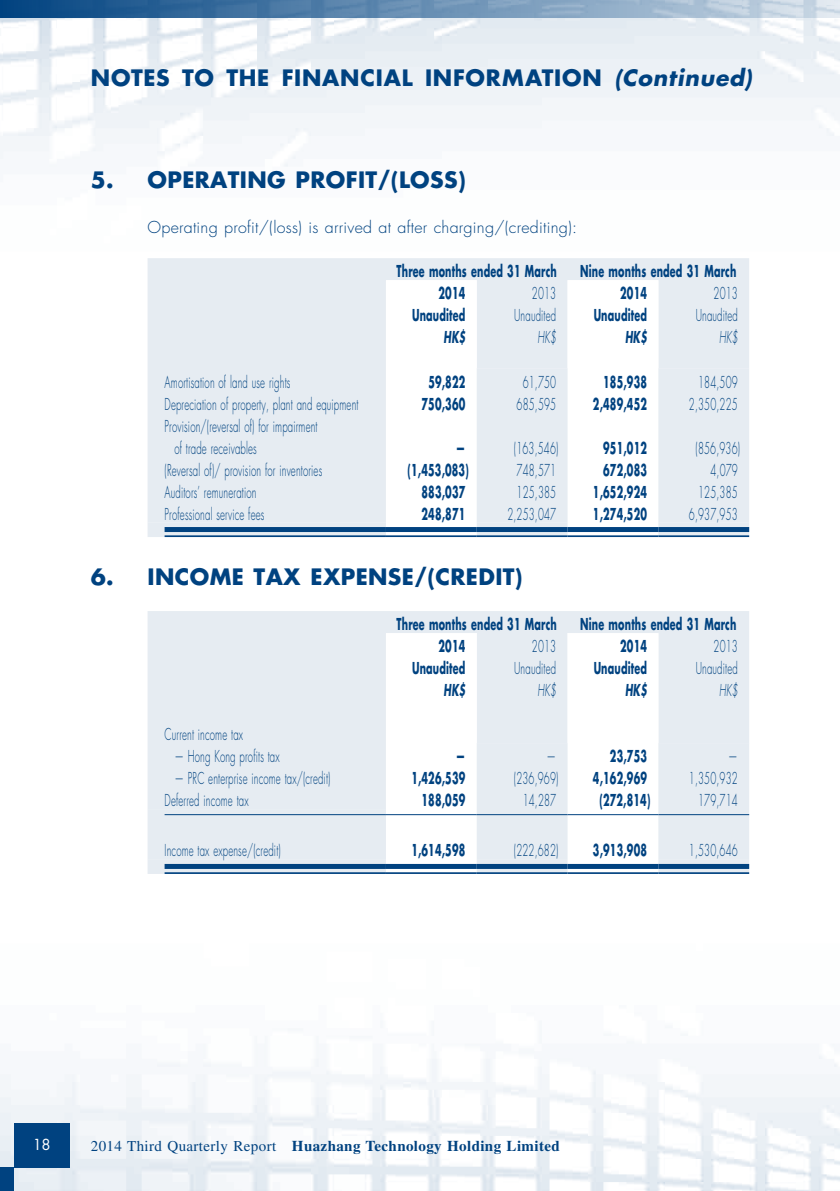
<style>
.page{position:relative;width:840px;height:1191px;background:#fff}
.page>*{position:absolute;margin:0;border:0;box-sizing:border-box;transform-origin:0 0}
.t1{font:700 22px "Futura Std";letter-spacing:.02em;color:#004280}
.t2{font:300 16px/22px "Futura Std";letter-spacing:.015em;color:#004280;scale:.6 1}
.t3{font:700 16px "Futura Std";letter-spacing:.015em;color:#004280;scale:.6 1}
.t4{font:300 16px "Futura Std";letter-spacing:.015em;color:#004280}
.t5{font:italic 700 16px "Futura Std";letter-spacing:.015em;color:#004280;scale:.6 1}
.t6{font:italic 300 16px "Futura Std";letter-spacing:.015em;color:#004280;scale:.6 1}
.t7{font:700 15px "Times LT Std";letter-spacing:.025em;color:#004280}
.t8{font:14.8px "Futura Std";color:#fff}
.s1{font-style:italic}
.s2{font-weight:400}
</style>
<div class="page">
<img style="left:0;top:18px;width:839px;height:1173px">
<div style="left:14px;top:1123px;width:56px;height:44px;background:#004280"></div>
<div style="left:0;top:1167px;width:14px;height:24px;background:#004280"></div>
<svg style="left:0;top:0;width:839px;height:18px;background:#6990b4"></svg>
<svg style="left:839px;top:0;width:1px;height:18px"></svg>
<div style="left:147px;top:258px;width:601px;height:264px;background:#e6ecf2"></div>
<svg style="left:386px;top:280px;width:272px;height:242px"></svg>
<svg style="left:476px;top:368px;width:272px;height:154px;fill:#e6ecf2"></svg>
<svg style="left:147px;top:522px;width:601px;height:15px"></svg>
<div style="left:164px;top:527px;width:222px;height:5px;background:#004280"></div>
<hr style="left:164px;top:535px;width:222px;height:2px;background:#004280">
<div style="left:386px;top:527px;width:90px;height:5px;background:#004280"></div>
<hr style="left:386px;top:535px;width:90px;height:2px;background:#004280">
<div style="left:476px;top:527px;width:91px;height:5px;background:#004280"></div>
<hr style="left:476px;top:535px;width:91px;height:2px;background:#004280">
<div style="left:567px;top:527px;width:91px;height:5px;background:#004280"></div>
<hr style="left:567px;top:535px;width:91px;height:2px;background:#004280">
<div style="left:658px;top:527px;width:90px;height:5px;background:#004280"></div>
<hr style="left:658px;top:535px;width:90px;height:2px;background:#004280">
<div style="left:147px;top:611px;width:601px;height:132px;background:#e6ecf2"></div>
<svg style="left:386px;top:633px;width:272px;height:110px"></svg>
<svg style="left:147px;top:743px;width:601px;height:116px;fill:#e6ecf2"></svg>
<svg style="left:147px;top:859px;width:601px;height:15px"></svg>
<hr style="left:164px;top:814px;width:222px;height:1px;background:#004280">
<hr style="left:386px;top:814px;width:90px;height:1px;background:#004280">
<hr style="left:476px;top:814px;width:91px;height:1px;background:#004280">
<hr style="left:567px;top:814px;width:91px;height:1px;background:#004280">
<hr style="left:658px;top:814px;width:90px;height:1px;background:#004280">
<div style="left:164px;top:864px;width:222px;height:5px;background:#004280"></div>
<hr style="left:164px;top:872px;width:222px;height:2px;background:#004280">
<div style="left:386px;top:864px;width:90px;height:5px;background:#004280"></div>
<hr style="left:386px;top:872px;width:90px;height:2px;background:#004280">
<div style="left:476px;top:864px;width:91px;height:5px;background:#004280"></div>
<hr style="left:476px;top:872px;width:91px;height:2px;background:#004280">
<div style="left:567px;top:864px;width:91px;height:5px;background:#004280"></div>
<hr style="left:567px;top:872px;width:91px;height:2px;background:#004280">
<div style="left:658px;top:864px;width:90px;height:5px;background:#004280"></div>
<hr style="left:658px;top:872px;width:90px;height:2px;background:#004280">
<h1 class="t1" style="left:91px;top:63px;width:662px">NOTES TO THE FINANCIAL INFORMATION <span class="s1">(Continued)</span></h1>
<h1 class="t1" style="left:91px;top:165px;width:93px">5. Operating</h1>
<h1 class="t1" style="left:295px;top:165px;width:15px">profit</h1>
<h1 class="t1" style="left:377px;top:165px;width:49px">/(Loss</h1>
<h1 class="t1" style="left:458px;top:165px;width:9px">)</h1>
<p class="t4" style="left:147px;top:218px;width:431px">Operating profit/(loss) is arrived at after charging/(crediting):</p>
<p class="t3" style="left:396px;top:261px;width:268px">Three months ended 31 March</p>
<p class="t3" style="left:580px;top:261px;width:262px">Nine months ended 31 March</p>
<p class="t3" style="left:438px;top:283px;width:46px">2014</p>
<p class="t2" style="left:531px;top:283px;width:42px">2013</p>
<p class="t3" style="left:619px;top:283px;width:46px">2014</p>
<p class="t2" style="left:713px;top:283px;width:42px">2013</p>
<p class="t3" style="left:412px;top:305px;width:90px">Unaudited</p>
<p class="t2" style="left:514px;top:305px;width:72px">Unaudited</p>
<p class="t3" style="left:593px;top:305px;width:90px">Unaudited</p>
<p class="t2" style="left:695px;top:305px;width:71px">Unaudited</p>
<p class="t5" style="left:443px;top:327px;width:38px">HK$</p>
<p class="t6" style="left:537px;top:328px;width:32px">HK$</p>
<p class="t5" style="left:624px;top:327px;width:38px">HK$</p>
<p class="t6" style="left:718px;top:328px;width:32px">HK$</p>
<p class="t2" style="left:164px;top:371px;width:211px">Amortisation of land use rights</p>
<p class="t3" style="left:428px;top:371px;width:63px">59,822</p>
<p class="t2" style="left:522px;top:371px;width:57px">61,750</p>
<p class="t3" style="left:603px;top:371px;width:74px">185,938</p>
<p class="t2" style="left:697px;top:371px;width:67px">184,509</p>
<p class="t2" style="left:164px;top:393px;width:324px">Depreciation of property, plant and equipment</p>
<p class="t3" style="left:421px;top:393px;width:74px">750,360</p>
<p class="t2" style="left:516px;top:393px;width:67px">685,595</p>
<p class="t3" style="left:592px;top:393px;width:91px">2,489,452</p>
<p class="t2" style="left:688px;top:393px;width:83px">2,350,225</p>
<p class="t2" style="left:174px;top:415px;width:240px;text-indent:-10px">Provision/(reversal of) for impairment of trade receivables</p>
<p class="t3" style="left:455px;top:437px;width:18px">—</p>
<p class="t2" style="left:513px;top:437px;width:76px">(163,546)</p>
<p class="t3" style="left:603px;top:437px;width:74px">951,012</p>
<p class="t2" style="left:695px;top:437px;width:76px">(856,936)</p>
<p class="t2" style="left:164px;top:459px;width:264px">(Reversal of)/ provision for inventories</p>
<p class="t3" style="left:407px;top:459px;width:103px">(1,453,083)</p>
<p class="t2" style="left:516px;top:459px;width:67px">748,571</p>
<p class="t3" style="left:603px;top:459px;width:74px">672,083</p>
<p class="t2" style="left:710px;top:459px;width:47px">4,079</p>
<p class="t2" style="left:164px;top:481px;width:155px">Auditors’ remuneration</p>
<p class="t3" style="left:421px;top:481px;width:74px">883,037</p>
<p class="t2" style="left:516px;top:481px;width:67px">125,385</p>
<p class="t3" style="left:592px;top:481px;width:91px">1,652,924</p>
<p class="t2" style="left:697px;top:481px;width:67px">125,385</p>
<p class="t2" style="left:164px;top:503px;width:168px">Professional service fees</p>
<p class="t3" style="left:421px;top:503px;width:74px">248,871</p>
<p class="t2" style="left:507px;top:503px;width:83px">2,253,047</p>
<p class="t3" style="left:592px;top:503px;width:91px">1,274,520</p>
<p class="t2" style="left:688px;top:503px;width:83px">6,937,953</p>
<h1 class="t1" style="left:91px;top:562px;width:433px">6. INCOME TAX EXPENSE/(CREDIT)</h1>
<p class="t3" style="left:396px;top:613px;width:268px">Three months ended 31 March</p>
<p class="t3" style="left:580px;top:613px;width:262px">Nine months ended 31 March</p>
<p class="t3" style="left:438px;top:635px;width:46px">2014</p>
<p class="t2" style="left:531px;top:636px;width:42px">2013</p>
<p class="t3" style="left:619px;top:635px;width:46px">2014</p>
<p class="t2" style="left:713px;top:636px;width:42px">2013</p>
<p class="t3" style="left:412px;top:657px;width:90px">Unaudited</p>
<p class="t2" style="left:514px;top:658px;width:72px">Unaudited</p>
<p class="t3" style="left:593px;top:657px;width:90px">Unaudited</p>
<p class="t2" style="left:695px;top:658px;width:71px">Unaudited</p>
<p class="t5" style="left:443px;top:679px;width:38px">HK$</p>
<p class="t6" style="left:537px;top:681px;width:32px">HK$</p>
<p class="t5" style="left:624px;top:679px;width:38px">HK$</p>
<p class="t6" style="left:718px;top:681px;width:32px">HK$</p>
<p class="t2" style="left:164px;top:724px;width:132px">Current income tax</p>
<p class="t2" style="left:174px;top:746px;width:177px">— Hong Kong profits tax</p>
<p class="t3" style="left:455px;top:745px;width:18px">—</p>
<p class="t2" style="left:546px;top:746px;width:17px">—</p>
<p class="t3" style="left:609px;top:745px;width:63px">23,753</p>
<p class="t2" style="left:727px;top:746px;width:17px">—</p>
<p class="t2" style="left:174px;top:768px;width:261px">— PRC enterprise income tax/(credit)</p>
<p class="t3" style="left:411px;top:767px;width:91px">1,426,539</p>
<p class="t2" style="left:513px;top:768px;width:76px">(236,969)</p>
<p class="t3" style="left:592px;top:767px;width:91px">4,162,969</p>
<p class="t2" style="left:688px;top:768px;width:83px">1,350,932</p>
<p class="t2" style="left:164px;top:790px;width:141px">Deferred income tax</p>
<p class="t3" style="left:421px;top:789px;width:74px">188,059</p>
<p class="t2" style="left:522px;top:790px;width:57px">14,287</p>
<p class="t3" style="left:599px;top:789px;width:86px">(272,814)</p>
<p class="t2" style="left:697px;top:790px;width:67px">179,714</p>
<p class="t2" style="left:164px;top:840px;width:195px">Income tax expense/(credit)</p>
<p class="t3" style="left:411px;top:839px;width:91px">1,614,598</p>
<p class="t2" style="left:513px;top:840px;width:76px">(222,682)</p>
<p class="t3" style="left:592px;top:839px;width:91px">3,913,908</p>
<p class="t2" style="left:688px;top:840px;width:83px">1,530,646</p>
<p class="t8" style="left:33px;top:1135px;width:19px">18</p>
<p class="t7" style="left:91px;top:1136px;width:470px"><span class="s2">2014 Third Quarterly Report</span> Huazhang Technology Holding Limited</p>
</div>
